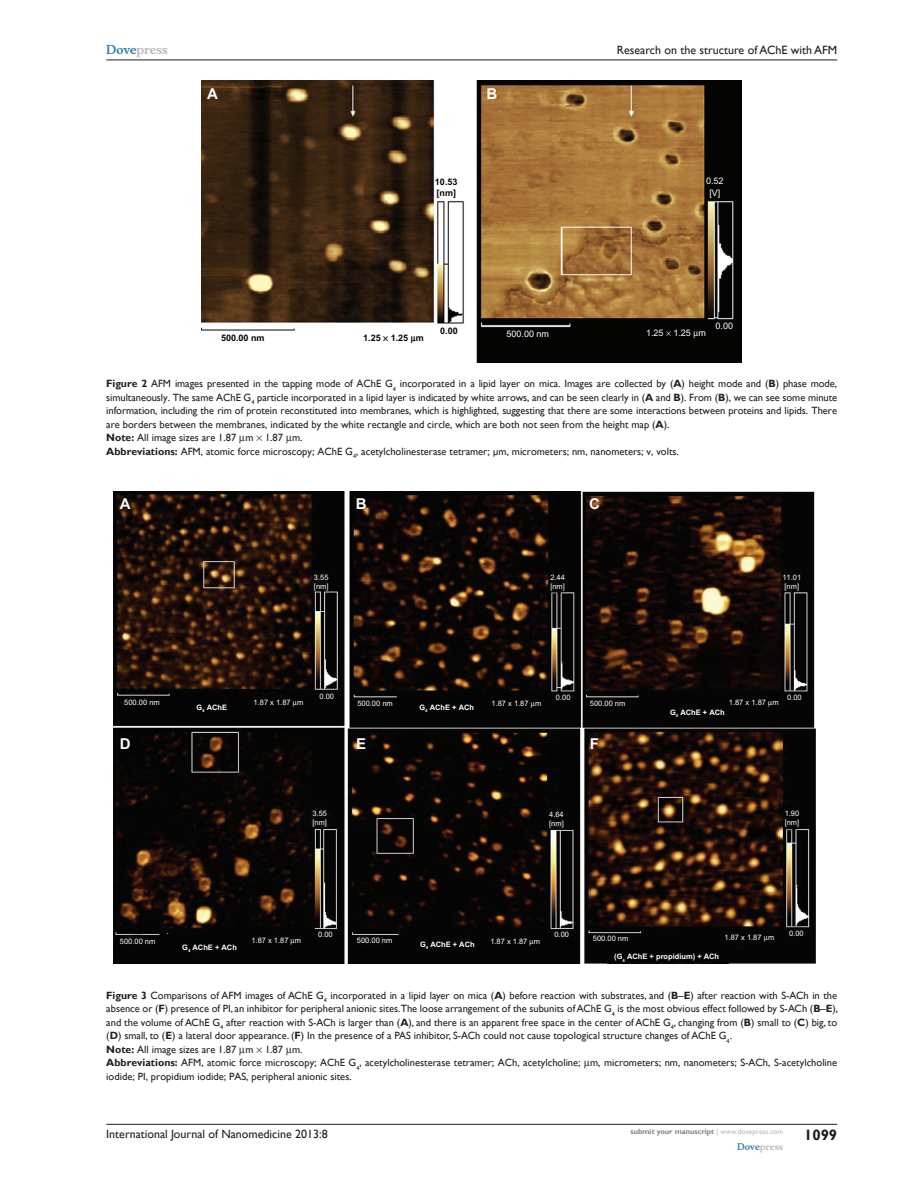
<style>
.page{position:relative;width:918px;height:1188px;background:#fff}
.page>*{position:absolute;margin:0;border:0;box-sizing:border-box;transform-origin:0 0}
.t1{font:700 15px "Arial";color:#fff}
.t2{font:700 15px "Gill Sans";color:#231f20}
.t3{font:12px "Gill Sans";color:#231f20}
.t4{font:700 12px "Musee";color:#b8b9bc}
.FC{font:10.5px/13.5px "Gill Sans";color:#231f20;text-align:justify}
.t5{font:700 9px/10.5px "Arial";color:#040503}
.t6{font:9px/12px "Arial";color:#fff;text-align:center}
.t7{font:700 9px "Musee";color:#b8b9bc}
.t8{font:7.5px/9px "Arial";color:#fff}
.t9{font:700 7.5px "Arial";color:#fff}
.t10{font:700 7.5px "Gill Sans";color:#808285}
.s1{color:#3485ae}
.s2{font-weight:700}
.s3{font-weight:400;color:#b8b9bc}
</style>
<div class="page">
<img style="left:202px;top:81px;width:540px;height:281px">
<div style="left:435px;top:188px;width:21px;height:10px;background:#fff"></div>
<img style="left:114px;top:492px;width:702px;height:472px">
<hr style="left:106px;top:1124px;width:731px;height:1px;background:#231f20">
<hr style="left:106px;top:60px;width:731px;height:1px;background:#231f20">
<svg style="left:383px;top:336px;width:5px;height:5px"></svg>
<svg style="left:411px;top:336px;width:5px;height:7px"></svg>
<svg style="left:666px;top:331px;width:5px;height:5px"></svg>
<svg style="left:694px;top:331px;width:5px;height:7px"></svg>
<svg style="left:293px;top:701px;width:4px;height:5px"></svg>
<svg style="left:531px;top:702px;width:4px;height:5px"></svg>
<svg style="left:768px;top:702px;width:4px;height:5px"></svg>
<svg style="left:291px;top:939px;width:4px;height:5px"></svg>
<svg style="left:530px;top:940px;width:4px;height:5px"></svg>
<svg style="left:764px;top:936px;width:4px;height:6px"></svg>
<p class="t4" style="left:106px;top:43px;width:63px"><span class="s1">Dove</span>press</p>
<p class="t1" style="left:207px;top:85px;width:12px">A</p>
<p class="t1" style="left:486px;top:85px;width:12px">B</p>
<p class="t5" style="left:435px;top:177px;width:24px">10.53 [nm]</p>
<p class="t3" style="left:617px;top:43px;width:222px">Research on the structure of AChE with AFM</p>
<p class="t6" style="left:706px;top:175px;width:19px">0.52 [V]</p>
<p class="t5" style="left:221px;top:333px;width:45px">500.00 nm</p>
<p class="t5" style="left:363px;top:333px;width:62px">1.25 1.25 m</p>
<p class="t5" style="left:440px;top:326px;width:19px">0.00</p>
<p class="t6" style="left:646px;top:327px;width:62px">1.25 1.25 m</p>
<p class="t6" style="left:506px;top:328px;width:44px">500.00 nm</p>
<p class="t6" style="left:716px;top:320px;width:19px">0.00</p>
<p class="FC" style="left:106px;top:377px;width:732px"><span class="s2">Figure 2</span> AFM images presented in the tapping mode of AChE G <sub>4</sub> incorporated in a lipid layer on mica. Images are collected by (<span class="s2">A</span>) height mode and (<span class="s2">B</span>) phase mode, simultaneously. The same AChE G <sub>4</sub> particle incorporated in a lipid layer is indicated by white arrows, and can be seen clearly in (<span class="s2">A</span> and <span class="s2">B</span>). From (<span class="s2">B</span>), we can see some minute information, including the rim of protein reconstituted into membranes, which is highlighted, suggesting that there are some interactions between proteins and lipids. There are borders between the membranes, indicated by the white rectangle and circle, which are both not seen from the height map (<span class="s2">A</span>).</p>
<p class="FC" style="left:106px;top:431px;width:198px"><span class="s2">Note:</span> All image sizes are 1.87 m 1.87 m.</p>
<p class="FC" style="left:106px;top:445px;width:574px"><span class="s2">Abbreviations:</span> AFM, atomic force microscopy; AChE G <sub>4</sub>, acetylcholinesterase tetramer; μm, micrometers; nm, nanometers; v, volts.</p>
<p class="t1" style="left:120px;top:495px;width:12px">A</p>
<p class="t1" style="left:356px;top:495px;width:12px">B</p>
<p class="t1" style="left:589px;top:495px;width:12px">C</p>
<p class="t8" style="left:314px;top:573px;width:16px">3.55 [nm]</p>
<p class="t8" style="left:550px;top:573px;width:16px">2.44 [nm]</p>
<p class="t8" style="left:782px;top:573px;width:20px">11.01 [nm]</p>
<p class="t8" style="left:320px;top:692px;width:16px">0.00</p>
<p class="t8" style="left:556px;top:693px;width:16px">0.00</p>
<p class="t8" style="left:124px;top:698px;width:37px">500.00 nm</p>
<p class="t8" style="left:254px;top:698px;width:51px">1.87 x 1.87 m</p>
<p class="t8" style="left:357px;top:699px;width:37px">500.00 nm</p>
<p class="t8" style="left:492px;top:699px;width:51px">1.87 x 1.87 m</p>
<p class="t8" style="left:590px;top:699px;width:37px">500.00 nm</p>
<p class="t8" style="left:729px;top:698px;width:51px">1.87 x 1.87 m</p>
<p class="t9" style="left:196px;top:702px;width:32px">G<sub>4</sub> AChE</p>
<p class="t9" style="left:419px;top:703px;width:56px">G<sub>4</sub> AChE + ACh</p>
<p class="t9" style="left:670px;top:708px;width:56px">G<sub>4</sub> AChE + ACh</p>
<p class="t1" style="left:120px;top:734px;width:12px">D</p>
<p class="t1" style="left:356px;top:734px;width:12px">E</p>
<p class="t1" style="left:590px;top:734px;width:11px">F</p>
<p class="t8" style="left:787px;top:693px;width:16px">0.00</p>
<p class="t8" style="left:312px;top:809px;width:16px">3.55 [nm]</p>
<p class="t8" style="left:549px;top:810px;width:16px">4.64 [nm]</p>
<p class="t8" style="left:785px;top:809px;width:16px">1.90 [nm]</p>
<p class="t8" style="left:318px;top:930px;width:16px">0.00</p>
<p class="t8" style="left:554px;top:930px;width:16px">0.00</p>
<p class="t8" style="left:120px;top:937px;width:37px">500.00 nm</p>
<p class="t8" style="left:251px;top:936px;width:51px">1.87 x 1.87 m</p>
<p class="t8" style="left:357px;top:936px;width:37px">500.00 nm</p>
<p class="t8" style="left:490px;top:937px;width:51px">1.87 x 1.87 m</p>
<p class="t8" style="left:593px;top:934px;width:37px">500.00 nm</p>
<p class="t8" style="left:725px;top:933px;width:51px">1.87 x 1.87 m</p>
<p class="t9" style="left:182px;top:943px;width:56px">G<sub>4</sub> AChE + ACh</p>
<p class="t9" style="left:420px;top:940px;width:56px">G<sub>4</sub> AChE + ACh</p>
<p class="t9" style="left:614px;top:952px;width:106px">(G<sub>4</sub> AChE + propidium) + ACh</p>
<p class="t8" style="left:789px;top:929px;width:16px">0.00</p>
<p class="FC" style="left:106px;top:988px;width:733px"><span class="s2">Figure 3</span> Comparisons of AFM images of AChE G<sub>4</sub> incorporated in a lipid layer on mica (<span class="s2">A</span>) before reaction with substrates, and (<span class="s2">B</span>–<span class="s2">E</span>) after reaction with S-ACh in the absence or (<span class="s2">F</span>) presence of PI, an inhibitor for peripheral anionic sites.The loose arrangement of the subunits of AChE G <sub>4</sub> is the most obvious effect followed by S-ACh (<span class="s2">B</span>–<span class="s2">E</span>), and the volume of AChE G <sub>4</sub> after reaction with S-ACh is larger than (<span class="s2">A</span>), and there is an apparent free space in the center of AChE G <sub>4</sub>, changing from (<span class="s2">B</span>) small to (<span class="s2">C</span>) big, to (<span class="s2">D</span>) small, to (<span class="s2">E</span>) a lateral door appearance. (<span class="s2">F</span>) In the presence of a PAS inhibitor, S-ACh could not cause topological structure changes of AChE G <sub>4</sub>.</p>
<p class="FC" style="left:106px;top:1042px;width:198px"><span class="s2">Note:</span> All image sizes are 1.87 m 1.87 m.</p>
<p class="FC" style="left:106px;top:1056px;width:732px"><span class="s2">Abbreviations:</span> AFM, atomic force microscopy; AChE G <sub>4</sub>, acetylcholinesterase tetramer; ACh, acetylcholine; m, micrometers; nm, nanometers; S-ACh, S-acetylcholine iodide; PI, propidium iodide; PAS, peripheral anionic sites.</p>
<p class="t3" style="left:106px;top:1127px;width:223px">International Journal of Nanomedicine 2013:8</p>
<p class="t10" style="left:631px;top:1127px;width:154px">submit your manuscript <span class="s3">| www.dovepress.com</span></p>
<p class="t7" style="left:737px;top:1141px;width:48px"><span class="s1">Dove</span>press</p>
<h1 class="t2" style="left:804px;top:1126px;width:35px">1099</h1>
</div>
